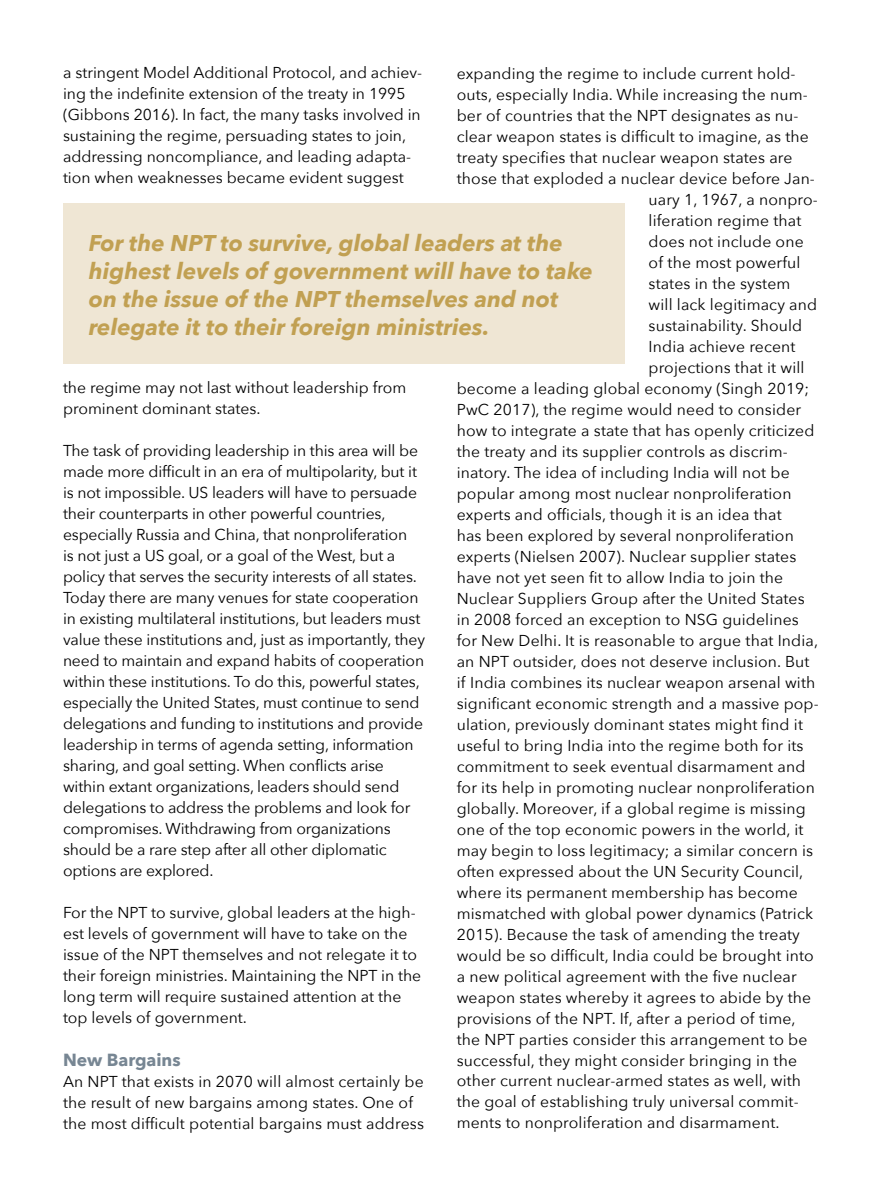
<style>
.page{position:relative;width:882px;height:1197px;background:#fff}
.page>*{position:absolute;margin:0;border:0;box-sizing:border-box;transform-origin:0 0}
.t1{font:italic 700 22.75px/28px "Avenir Next";color:#c1a052}
.t2{font:700 17.5px "Avenir Next";color:#778693}
.t3{font:15.75px/21px "Avenir Next";letter-spacing:.01em;color:#000}
.t4{font:15.75px/21px "Avenir Next";letter-spacing:-.01em;color:#000}
</style>
<div class="page">
<div style="left:63px;top:204px;width:562px;height:160px;background:#efe6d4"></div>
<p class="t3" style="left:63px;top:62px;width:361px">a stringent Model Additional Protocol, and achiev&shy;ing the indefinite extension of the treaty in 1995 (Gibbons 2016). In fact, the many tasks involved in sustaining the regime, persuading states to join, addressing noncompliance, and leading adapta&shy;tion when weaknesses became evident suggest</p>
<p class="t3" style="left:457px;top:62px;width:340px">expanding the regime to include current hold-</p>
<p class="t3" style="left:457px;top:83px;width:353px">outs, especially India. While increasing the num-</p>
<p class="t3" style="left:457px;top:104px;width:343px">ber of countries that the NPT designates as nu-</p>
<p class="t3" style="left:457px;top:125px;width:354px">clear weapon states is difficult to imagine, as the</p>
<p class="t3" style="left:457px;top:146px;width:337px">treaty specifies that nuclear weapon states are</p>
<p class="t3" style="left:457px;top:167px;width:360px">those that exploded a nuclear device before Jan-</p>
<p class="t3" style="left:649px;top:188px;width:171px">uary 1, 1967, a nonpro-</p>
<p class="t3" style="left:649px;top:209px;width:154px">liferation regime that</p>
<p class="t3" style="left:649px;top:230px;width:157px">does not include one</p>
<p class="t3" style="left:649px;top:251px;width:153px">of the most powerful</p>
<p class="t3" style="left:649px;top:272px;width:143px">states in the system</p>
<p class="t3" style="left:649px;top:293px;width:170px">will lack legitimacy and</p>
<p class="t3" style="left:649px;top:314px;width:155px">sustainability. Should</p>
<p class="t3" style="left:649px;top:335px;width:149px">India achieve recent</p>
<p class="t3" style="left:649px;top:356px;width:157px">projections that it will</p>
<p class="t3" style="left:457px;top:377px;width:354px">become a leading global economy (Singh 2019;</p>
<p class="t3" style="left:457px;top:398px;width:346px">PwC 2017), the regime would need to consider</p>
<p class="t3" style="left:457px;top:419px;width:359px">how to integrate a state that has openly criticized</p>
<p class="t3" style="left:457px;top:440px;width:333px">the treaty and its supplier controls as discrim-</p>
<p class="t3" style="left:457px;top:461px;width:334px">inatory. The idea of including India will not be</p>
<p class="t3" style="left:457px;top:482px;width:336px">popular among most nuclear nonproliferation</p>
<p class="t3" style="left:457px;top:503px;width:326px">experts and officials, though it is an idea that</p>
<p class="t3" style="left:457px;top:524px;width:339px">has been explored by several nonproliferation</p>
<p class="t3" style="left:457px;top:545px;width:341px">experts (Nielsen 2007). Nuclear supplier states</p>
<p class="t3" style="left:457px;top:566px;width:328px">have not yet seen fit to allow India to join the</p>
<p class="t3" style="left:457px;top:587px;width:349px">Nuclear Suppliers Group after the United States</p>
<p class="t3" style="left:457px;top:608px;width:344px">in 2008 forced an exception to NSG guidelines</p>
<p class="t3" style="left:457px;top:629px;width:363px">for New Delhi. It is reasonable to argue that India,</p>
<p class="t3" style="left:457px;top:650px;width:354px">an NPT outsider, does not deserve inclusion. But</p>
<p class="t3" style="left:457px;top:671px;width:360px">if India combines its nuclear weapon arsenal with</p>
<p class="t3" style="left:457px;top:692px;width:364px">significant economic strength and a massive pop-</p>
<p class="t3" style="left:457px;top:713px;width:348px">ulation, previously dominant states might find it</p>
<p class="t3" style="left:457px;top:734px;width:348px">useful to bring India into the regime both for its</p>
<p class="t3" style="left:457px;top:755px;width:350px">commitment to seek eventual disarmament and</p>
<p class="t3" style="left:457px;top:776px;width:360px">for its help in promoting nuclear nonproliferation</p>
<p class="t3" style="left:457px;top:797px;width:350px">globally. Moreover, if a global regime is missing</p>
<p class="t3" style="left:457px;top:818px;width:348px">one of the top economic powers in the world, it</p>
<p class="t3" style="left:457px;top:839px;width:358px">may begin to loss legitimacy; a similar concern is</p>
<p class="t3" style="left:457px;top:860px;width:348px">often expressed about the UN Security Council,</p>
<p class="t3" style="left:457px;top:881px;width:343px">where its permanent membership has become</p>
<p class="t3" style="left:457px;top:902px;width:358px">mismatched with global power dynamics (Patrick</p>
<p class="t3" style="left:457px;top:923px;width:345px">2015). Because the task of amending the treaty</p>
<p class="t3" style="left:457px;top:944px;width:359px">would be so difficult, India could be brought into</p>
<p class="t3" style="left:457px;top:965px;width:341px">a new political agreement with the five nuclear</p>
<p class="t3" style="left:457px;top:986px;width:356px">weapon states whereby it agrees to abide by the</p>
<p class="t3" style="left:457px;top:1007px;width:340px">provisions of the NPT. If, after a period of time,</p>
<p class="t3" style="left:457px;top:1028px;width:352px">the NPT parties consider this arrangement to be</p>
<p class="t3" style="left:457px;top:1049px;width:342px">successful, they might consider bringing in the</p>
<p class="t3" style="left:457px;top:1070px;width:346px">other current nuclear-armed states as well, with</p>
<p class="t3" style="left:457px;top:1091px;width:344px">the goal of establishing truly universal commit-</p>
<p class="t3" style="left:457px;top:1112px;width:324px">ments to nonproliferation and disarmament.</p>
<h1 class="t1" style="left:89px;top:228px;width:506px">For the NPT to survive, global leaders at the highest levels of government will have to take on the issue of the NPT themselves and not relegate it to their foreign ministries.</h1>
<p class="t3" style="left:63px;top:377px;width:345px">the regime may not last without leadership from prominent dominant states.</p>
<p class="t4" style="left:63px;top:440px;width:364px">The task of providing leadership in this area will be made more difficult in an era of multipolarity, but it is not impossible. US leaders will have to persuade their counterparts in other powerful countries, especially Russia and China, that nonproliferation<br>is not just a US goal, or a goal of the West, but a policy that serves the security interests of all states.<br>Today there are many venues for state cooperation in existing multilateral institutions, but leaders must value these institutions and, just as importantly, they need to maintain and expand habits of cooperation within these institutions. To do this, powerful states, especially the United States, must continue to send delegations and funding to institutions and provide leadership in terms of agenda setting, information sharing, and goal setting. When conflicts arise within extant organizations, leaders should send delegations to address the problems and look for compromises. Withdrawing from organizations should be a rare step after all other diplomatic options are explored.</p>
<p class="t3" style="left:63px;top:902px;width:360px">For the NPT to survive, global leaders at the high&shy;est levels of government will have to take on the issue of the NPT themselves and not relegate it to their foreign ministries. Maintaining the NPT in the long term will require sustained attention at the top levels of government.</p>
<p class="t2" style="left:63px;top:1044px;width:119px">New Bargains</p>
<p class="t3" style="left:63px;top:1070px;width:363px">An NPT that exists in 2070 will almost certainly be the result of new bargains among states. One of the most difficult potential bargains must address</p>
</div>
